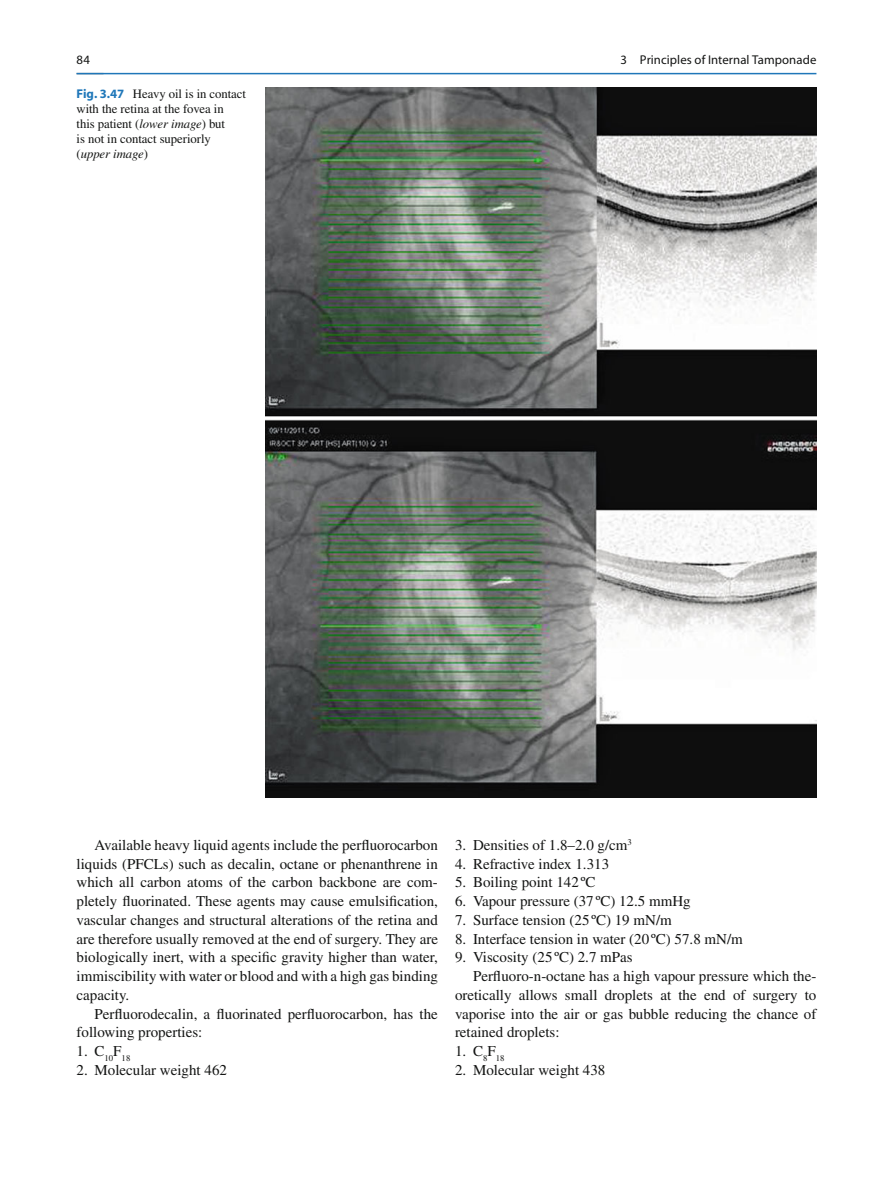
<style>
.page{position:relative;width:893px;height:1187px;background:#fff}
.page>*{position:absolute;margin:0;border:0;box-sizing:border-box;transform-origin:0 0}
.t1{font:15px/18.8px "Times";color:#131413;text-align:justify}
.t2{font:12.75px/15px "Times";letter-spacing:-.005em;color:#131413}
.t3{font:12.75px "Myriad";letter-spacing:.005em;color:#131413}
.s1{font-family:"Myriad";font-weight:700;color:#1f77b9}
.s2{font-style:italic}
</style>
<div class="page">
<hr style="left:77px;top:73px;width:739px;height:1px;background:#1f77b9">
<img style="left:266px;top:88px;width:550px;height:709px">
<p class="t3" style="left:77px;top:55px;width:15px">84</p>
<p class="t3" style="left:621px;top:55px;width:197px">3 Principles of Internal Tamponade</p>
<p class="t2" style="left:77px;top:87px;width:171px"><span class="s1">Fig. 3.47</span> Heavy oil is in contact with the retina at the fovea in<br>this patient ( <span class="s2">lower image</span> ) but<br>is not in contact superiorly<br>( <span class="s2">upper image</span> )</p>
<p class="t1" style="left:77px;top:836px;width:363px;text-indent:18px">Available heavy liquid agents include the per fl uorocarbon liquids (PFCLs) such as decalin, octane or phenanthrene in which all carbon atoms of the carbon backbone are com&shy;pletely fl uorinated. These agents may cause emulsi fi cation, vascular changes and structural alterations of the retina and are therefore usually removed at the end of surgery. They are biologically inert, with a speci fi c gravity higher than water, immiscibility with water or blood and with a high gas binding capacity.</p>
<p class="t1" style="left:77px;top:1005px;width:363px;text-indent:18px">Per fl uorodecalin, a fl uorinated per fl uorocarbon, has the following properties:</p>
<p class="t1" style="left:77px;top:1043px;width:55px">1. C <sub>10</sub> F <sub>18</sub></p>
<p class="t1" style="left:77px;top:1061px;width:152px">2. Molecular weight 462</p>
<p class="t1" style="left:455px;top:836px;width:178px">3. Densities of 1.8–2.0 g/cm <sup>3</sup></p>
<p class="t1" style="left:455px;top:855px;width:156px">4. Refractive index 1.313</p>
<p class="t1" style="left:455px;top:874px;width:142px">5. Boiling point 142 ºC</p>
<p class="t1" style="left:455px;top:893px;width:237px">6. Vapour pressure (37 ºC) 12.5 mmHg</p>
<p class="t1" style="left:455px;top:911px;width:218px">7. Surface tension (25 ºC) 19 mN/m</p>
<p class="t1" style="left:455px;top:930px;width:289px">8. Interface tension in water (20 ºC) 57.8 mN/m</p>
<p class="t1" style="left:455px;top:949px;width:179px">9. Viscosity (25 ºC) 2.7 mPas</p>
<p class="t1" style="left:473px;top:968px;width:345px">Per fl uoro-n-octane has a high vapour pressure which the-</p>
<p class="t1" style="left:455px;top:986px;width:363px">oretically allows small droplets at the end of surgery to</p>
<p class="t1" style="left:455px;top:1005px;width:363px">vaporise into the air or gas bubble reducing the chance of</p>
<p class="t1" style="left:455px;top:1024px;width:106px">retained droplets:</p>
<p class="t1" style="left:455px;top:1043px;width:51px">1. C <sub>8</sub> F <sub>18</sub></p>
<p class="t1" style="left:455px;top:1061px;width:152px">2. Molecular weight 438</p>
</div>
